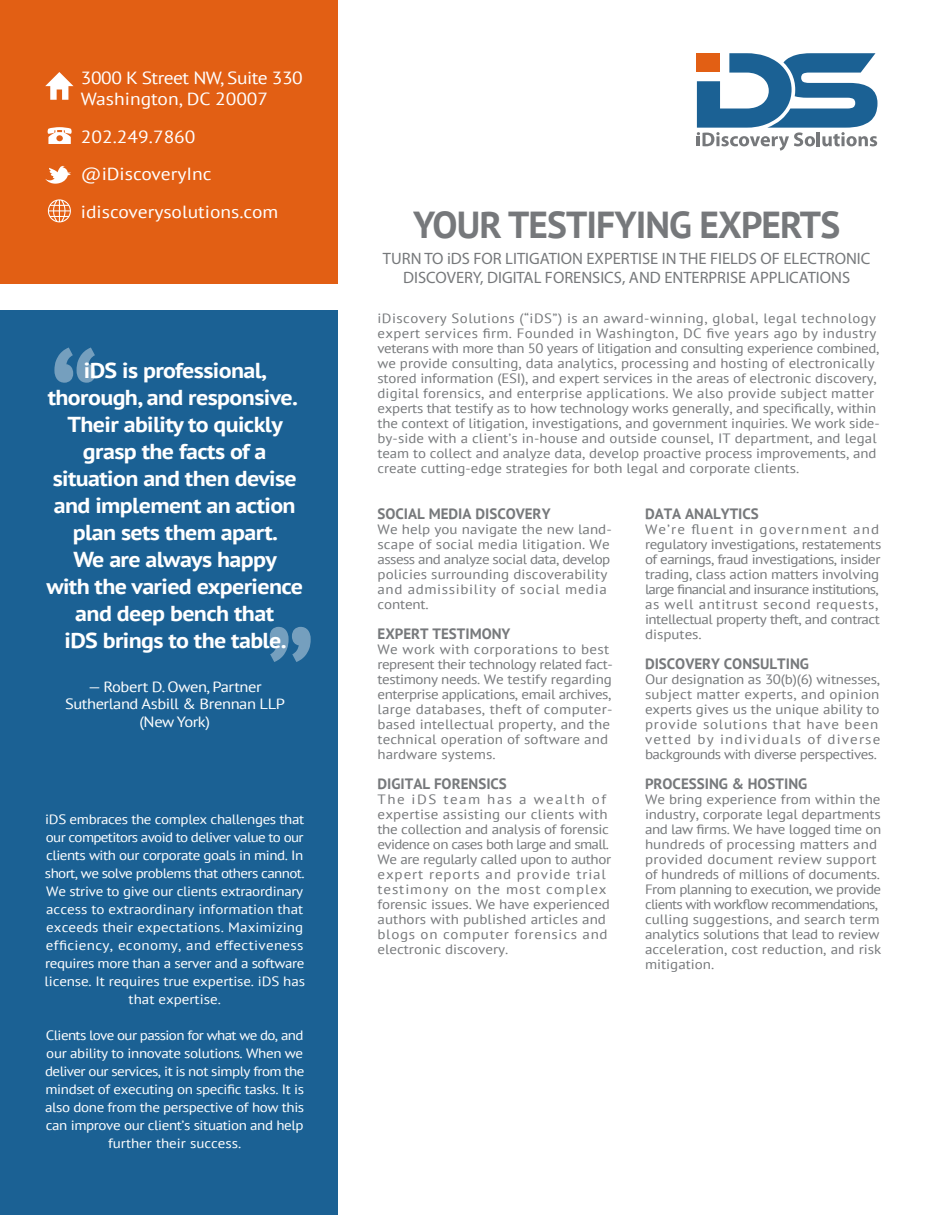
<style>
.page{position:relative;width:945px;height:1215px;background:#fff}
.page>*{position:absolute;margin:0;border:0;box-sizing:border-box;transform-origin:0 0}
.t1{font:700 37.5px "PT Sans";letter-spacing:-.025em;color:#54575a}
.t2{font:700 21.6px/27px "PT Sans";letter-spacing:-.025em;color:#fff;text-align:center;scale:1.11 1}
.t3{font:17.55px/37.5px "PT Sans";color:#fff;scale:1.11 1}
.t4{font:17.55px/21px "PT Sans";letter-spacing:-.025em;color:#fff;scale:1.11 1}
.t5{font:16.5px/19.8px "Myriad Pro";color:#54575a;text-align:center}
.t6{font:700 15px "PT Sans";color:#54575a}
.t7{font:14.85px/18px "PT Sans";letter-spacing:-.025em;color:#fff;text-align:center;scale:1.11 1}
.t8{font:13.5px/15px "PT Sans";color:#54575a;scale:1.11 1}
.t9{font:13.5px/15px "PT Sans";color:#54575a;scale:1.1 1}
.t10{font:13.5px/18px "PT Sans";letter-spacing:-.025em;color:#fff;text-align:center;scale:1.11 1}
.t11{font:13.5px/15px "PT Sans";letter-spacing:-.025em;color:#54575a;scale:1.11 1}
</style>
<div class="page">
<div style="left:0;top:0;width:338px;height:284px;background:#e25f14"></div>
<div style="left:0;top:310px;width:338px;height:905px;background:#1b6194"></div>
<svg style="left:697px;top:53px;width:181px;height:98px"></svg>
<svg style="left:48px;top:127px;width:24px;height:17px"></svg>
<svg style="left:45px;top:166px;width:26px;height:18px"></svg>
<svg style="left:48px;top:199px;width:23px;height:23px"></svg>
<svg style="left:45px;top:72px;width:29px;height:28px"></svg>
<svg style="left:54px;top:347px;width:41px;height:36px"></svg>
<svg style="left:270px;top:627px;width:41px;height:35px"></svg>
<p class="t4" style="left:81px;top:67px;width:201px">3000 K Street NW, Suite 330<br>Washington, DC 20007</p>
<p class="t3" style="left:81px;top:117px;width:179px">202.249.7860 @iDiscoveryInc idiscoverysolutions.com</p>
<p class="t2" style="left:46px;top:357px;width:233px">iDS is professional, thorough, and responsive.<br>Their ability to quickly grasp the facts of a situation and then devise and implement an action plan sets them apart.<br>We are always happy<br>with the varied experience and deep bench that<br>iDS brings to the table.</p>
<p class="t7" style="left:65px;top:677px;width:200px">— Robert D. Owen, Partner<br>Sutherland Asbill &amp; Brennan LLP (New York)</p>
<p class="t10" style="left:45px;top:810px;width:236px">iDS embraces the complex challenges that our competitors avoid to deliver value to our clients with our corporate goals in mind. In short, we solve problems that others cannot.<br>We strive to give our clients extraordinary access to extraordinary information that exceeds their expectations. Maximizing efficiency, economy, and effectiveness requires more than a server and a software license. It requires true expertise. iDS has that expertise.</p>
<p class="t10" style="left:45px;top:1026px;width:235px">Clients love our passion for what we do, and our ability to innovate solutions. When we deliver our services, it is not simply from the mindset of executing on specific tasks. It is also done from the perspective of how this can improve our client’s situation and help further their success.</p>
<h1 class="t1" style="left:413px;top:201px;width:429px">YOUR TESTIFYING EXPERTS</h1>
<p class="t5" style="left:383px;top:248px;width:489px">TURN TO iDS FOR LITIGATION EXPERTISE IN THE FIELDS OF ELECTRONIC<br>DISCOVERY, DIGITAL FORENSICS, AND ENTERPRISE APPLICATIONS</p>
<p class="t9" style="left:378px;top:311px;width:458px">iDiscovery Solutions (“iDS”) is an award-winning, global, legal technology expert services firm. Founded in Washington, DC five years ago by industry veterans with more than 50 years of litigation and consulting experience combined, we provide consulting, data analytics, processing and hosting of electronically stored information (ESI), and expert services in the areas of electronic discovery, digital forensics, and enterprise applications. We also provide subject matter experts that testify as to how technology works generally, and specifically, within the context of litigation, investigations, and government inquiries. We work side&shy;by-side with a client’s in-house and outside counsel, IT department, and legal team to collect and analyze data, develop proactive process improvements, and create cutting-edge strategies for both legal and corporate clients.</p>
<p class="t6" style="left:378px;top:504px;width:175px">SOCIAL MEDIA DISCOVERY</p>
<p class="t8" style="left:378px;top:521px;width:213px">We help you navigate the new land&shy;scape of social media litigation. We assess and analyze social data, develop policies surrounding discoverability and admissibility of social media content.</p>
<p class="t6" style="left:378px;top:624px;width:134px">EXPERT TESTIMONY</p>
<p class="t8" style="left:378px;top:641px;width:214px">We work with corporations to best represent their technology related fact&shy;testimony needs. We testify regarding enterprise applications, email archives, large databases, theft of computer&shy;based intellectual property, and the technical operation of software and hardware systems.</p>
<p class="t6" style="left:378px;top:774px;width:131px">DIGITAL FORENSICS</p>
<p class="t8" style="left:378px;top:791px;width:212px">The iDS team has a wealth of expertise assisting our clients with the collection and analysis of forensic evidence on cases both large and small.<br>We are regularly called upon to author expert reports and provide trial testimony on the most complex forensic issues. We have experienced authors with published articles and blogs on computer forensics and electronic discovery.</p>
<p class="t6" style="left:645px;top:504px;width:115px">DATA ANALYTICS</p>
<p class="t11" style="left:645px;top:521px;width:214px">We’re fluent in government and regulatory investigations, restatements of earnings, fraud investigations, insider trading, class action matters involving large financial and insurance institutions, as well antitrust second requests, intellectual property theft, and contract disputes.</p>
<p class="t6" style="left:645px;top:654px;width:166px">DISCOVERY CONSULTING</p>
<p class="t8" style="left:645px;top:671px;width:214px">Our designation as 30(b)(6) witnesses, subject matter experts, and opinion experts gives us the unique ability to provide solutions that have been vetted by individuals of diverse backgrounds with diverse perspectives.</p>
<p class="t6" style="left:645px;top:774px;width:164px">PROCESSING &amp; HOSTING</p>
<p class="t8" style="left:645px;top:791px;width:215px">We bring experience from within the industry, corporate legal departments and law firms. We have logged time on hundreds of processing matters and provided document review support of hundreds of millions of documents.<br>From planning to execution, we provide clients with workflow recommendations, culling suggestions, and search term analytics solutions that lead to review acceleration, cost reduction, and risk mitigation.</p>
</div>
